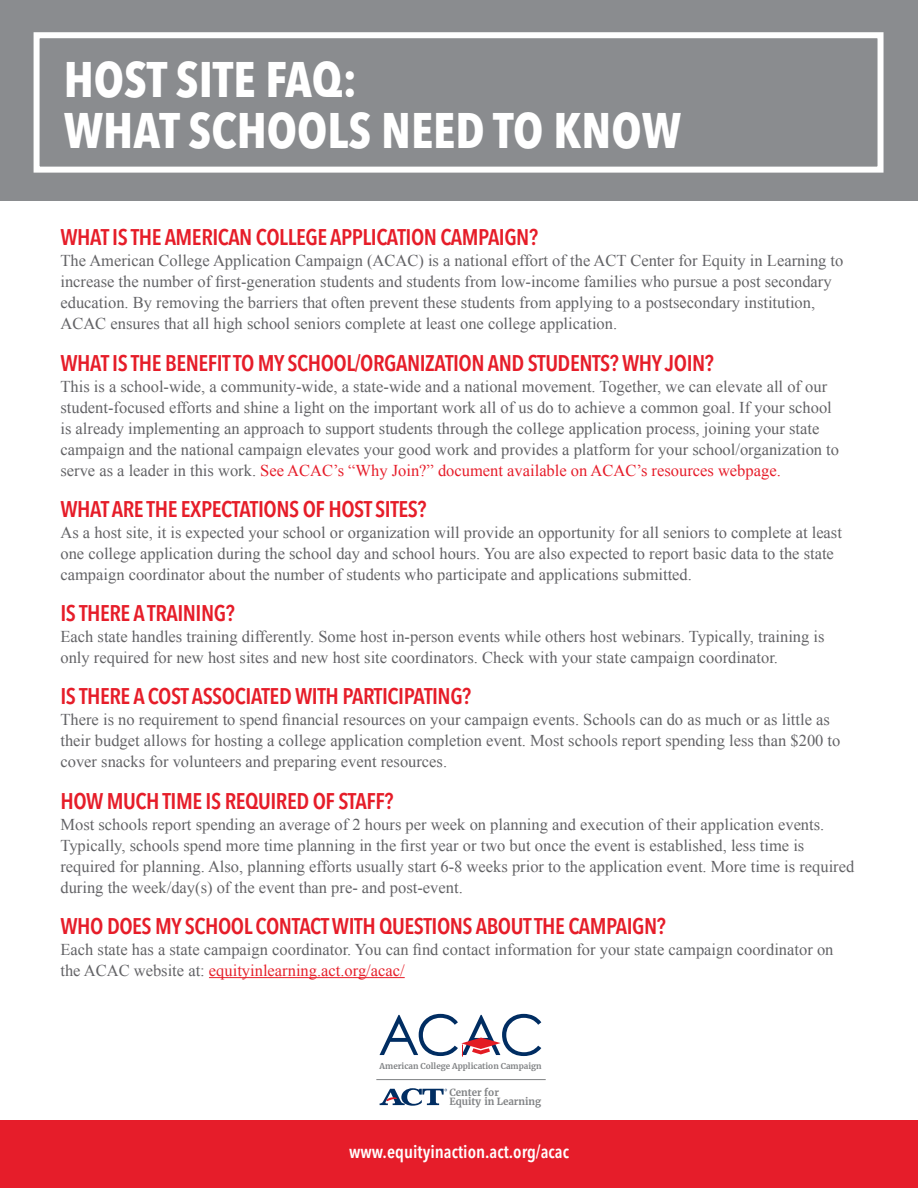
<style>
.page{position:relative;width:918px;height:1188px;background:#fff}
.page>*{position:absolute;margin:0;border:0;box-sizing:border-box;transform-origin:0 0}
.t1{font:700 condensed 49.5px "Avenir Next LT Pro";color:#fff}
.Paragraph_Style_1{font:600 condensed 22.5px "Avenir Next LT Pro";letter-spacing:-.02em;color:#e61d29}
.t2{font:600 condensed 18px "Avenir Next LT Pro";color:#fff}
.Paragraph_Style_1-2{font:16.5px/21px "Times New Roman";color:#636366}
.t3{font:700 9.75px/9px "Merriweather";color:#808284}
.t4{font:700 8.1px "Merriweather";color:#808284}
.s1{color:#e61d2a}
.s2{color:#e6212b}
</style>
<div class="page">
<div style="left:0;top:1120px;width:918px;height:68px;background:#e61d2a"></div>
<svg style="left:380px;top:1088px;width:67px;height:18px"></svg>
<hr style="left:376px;top:1079px;width:170px;height:1px;background:#808284">
<svg style="left:380px;top:1014px;width:161px;height:43px"></svg>
<hr style="left:209px;top:977px;width:196px;height:1px;background:#e6212b">
<div style="left:0;top:0;width:918px;height:200px;background:#8a8c8f"></div>
<div style="left:34px;top:32px;width:850px;height:141px;border:6px solid #fff"></div>
<p class="t1" style="left:64px;top:50px;width:295px">HOST SITE FAQ:</p>
<p class="t1" style="left:64px;top:101px;width:619px">WHAT SCHOOLS NEED TO KNOW</p>
<p class="Paragraph_Style_1" style="left:60px;top:224px;width:479px">WHAT IS THE AMERICAN COLLEGE APPLICATION CAMPAIGN?</p>
<p class="Paragraph_Style_1-2" style="left:60px;top:250px;width:784px">The American College Application Campaign (ACAC) is a national effort of the ACT Center for Equity in Learning to increase the number of first-generation students and students from low-income families who pursue a post secondary education. By removing the barriers that often prevent these students from applying to a postsecondary institution, ACAC ensures that all high school seniors complete at least one college application.</p>
<p class="Paragraph_Style_1" style="left:60px;top:349px;width:655px">WHAT IS THE BENEFIT TO MY SCHOOL/ORGANIZATION AND STUDENTS? WHY JOIN?</p>
<p class="Paragraph_Style_1-2" style="left:60px;top:375px;width:780px">This is a school-wide, a community-wide, a state-wide and a national movement. Together, we can elevate all of our student-focused efforts and shine a light on the important work all of us do to achieve a common goal. If your school is already implementing an approach to support students through the college application process, joining your state campaign and the national campaign elevates your good work and provides a platform for your school/organization to serve as a leader in this work. <span class="s1">See ACAC’s “Why Join?” document available on ACAC’s resources webpage.</span></p>
<p class="Paragraph_Style_1" style="left:60px;top:495px;width:368px">WHAT ARE THE EXPECTATIONS OF HOST SITES?</p>
<p class="Paragraph_Style_1-2" style="left:60px;top:522px;width:783px">As a host site, it is expected your school or organization will provide an opportunity for all seniors to complete at least one college application during the school day and school hours. You are also expected to report basic data to the state campaign coordinator about the number of students who participate and applications submitted.</p>
<p class="Paragraph_Style_1" style="left:60px;top:599px;width:176px">IS THERE A TRAINING?</p>
<p class="Paragraph_Style_1-2" style="left:60px;top:626px;width:766px">Each state handles training differently. Some host in-person events while others host webinars. Typically, training is only required for new host sites and new host site coordinators. Check with your state campaign coordinator.</p>
<p class="Paragraph_Style_1" style="left:60px;top:683px;width:412px">IS THERE A COST ASSOCIATED WITH PARTICIPATING?</p>
<p class="Paragraph_Style_1-2" style="left:60px;top:709px;width:782px">There is no requirement to spend financial resources on your campaign events. Schools can do as much or as little as their budget allows for hosting a college application completion event. Most schools report spending less than $200 to cover snacks for volunteers and preparing event resources.</p>
<p class="Paragraph_Style_1" style="left:60px;top:787px;width:334px">HOW MUCH TIME IS REQUIRED OF STAFF?</p>
<p class="Paragraph_Style_1-2" style="left:60px;top:813px;width:795px">Most schools report spending an average of 2 hours per week on planning and execution of their application events.<br>Typically, schools spend more time planning in the first year or two but once the event is established, less time is required for planning. Also, planning efforts usually start 6-8 weeks prior to the application event. More time is required during the week/day(s) of the event than pre- and post-event.</p>
<p class="Paragraph_Style_1" style="left:60px;top:912px;width:607px">WHO DOES MY SCHOOL CONTACT WITH QUESTIONS ABOUT THE CAMPAIGN?</p>
<p class="Paragraph_Style_1-2" style="left:60px;top:939px;width:775px">Each state has a state campaign coordinator. You can find contact information for your state campaign coordinator on the ACAC website at: <span class="s2">equityinlearning.act.org/acac/</span></p>
<p class="t4" style="left:380px;top:1061px;width:164px">American College Application Campaign</p>
<p class="t3" style="left:449px;top:1088px;width:94px">Center for<br>Equity in Learning</p>
<p class="t2" style="left:349px;top:1141px;width:221px">www.equityinaction.act.org/acac</p>
</div>
